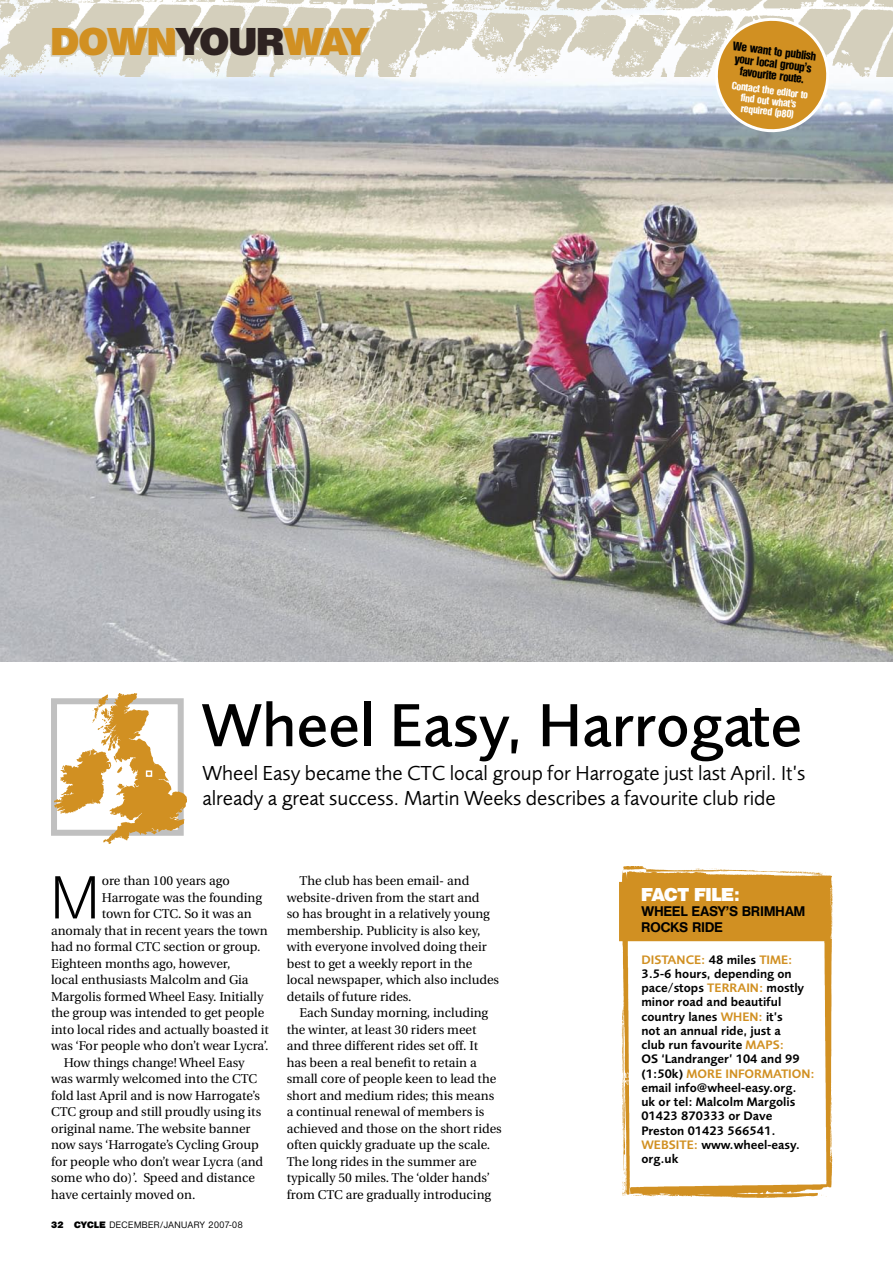
<style>
.page{position:relative;width:893px;height:1263px;background:#fff}
.page>*{position:absolute;margin:0;border:0;box-sizing:border-box;transform-origin:0 0}
.Heading{font:500 63px "Foundry Sans";color:#000}
._1stPara{font:300 58.5px "Olympia";color:#000}
.t1{font:800 37.5px "Olympia";letter-spacing:-.005em;color:#d19022}
.Strap{font:21px/25.5px "Foundry Sans";color:#000}
.t2{font:800 18px "Olympia";letter-spacing:.01em;color:#fff}
.t3{font:700 13.5px/16.5px "Olympia";letter-spacing:.02em;color:#000}
._2ndPara{font:12.75px/16.5px "Utopia";color:#000}
.Fact_copy{font:600 12.75px/14.2px "Foundry Sans";color:#000}
._1stPara-2{font:12.75px "Utopia";color:#000}
.t4{font:700 condensed 12px/12px "Olympia";color:#000;text-align:center}
.t5{font:700 condensed 10.5px/10.5px "Olympia";color:#fff;text-align:center}
.t6{font:500 9px "Olympia";letter-spacing:.05em;color:#000}
.s1{color:#2e2322}
.s2{font-weight:800}
.s3{color:#d19022}
</style>
<div class="page">
<img style="left:619px;top:867px;width:214px;height:331px">
<img style="left:0;top:77px;width:893px;height:585px">
<img style="left:0;top:0;width:893px;height:77px">
<svg style="left:49px;top:24px;width:25px;height:94px"></svg>
<img style="left:74px;top:0;width:428px;height:844px">
<svg style="left:171px;top:24px;width:204px;height:94px;background:#d7dbda"></svg>
<div style="left:51px;top:698px;width:133px;height:138px;border:6px solid #c0c0c0"></div>
<img style="left:54px;top:693px;width:132px;height:150px">
<div style="left:146px;top:770px;width:6px;height:7px;border:2px solid #fff"></div>
<svg style="left:707px;top:10px;width:130px;height:130px;background:#cead71"></svg>
<div style="left:619px;top:882px;width:210px;height:59px;background:#d19022"></div>
<p class="t1" style="left:51px;top:19px;width:319px">DOWN<span class="s1">YOUR</span>WAY</p>
<p class="t4" style="left:734px;top:40px;width:85px;rotate:7deg">We want to publish your local group’s favourite route.</p>
<p class="t5" style="left:732px;top:80px;width:78px;rotate:7deg">Contact the editor to find out what’s required (p80)</p>
<p class="Heading" style="left:202px;top:688px;width:602px">Wheel Easy, Harrogate</p>
<p class="Strap" style="left:202px;top:760px;width:604px">Wheel Easy became the CTC local group for Harrogate just last April. It’s already a great success. Martin Weeks describes a favourite club ride</p>
<p class="_1stPara" style="left:51px;top:863px;width:49px">M</p>
<p class="_1stPara-2" style="left:102px;top:874px;width:129px">ore than 100 years ago</p>
<p class="_1stPara-2" style="left:102px;top:890px;width:162px">Harrogate was the founding</p>
<p class="_1stPara-2" style="left:102px;top:907px;width:151px">town for CTC. So it was an</p>
<p class="_1stPara-2" style="left:51px;top:923px;width:218px">anomaly that in recent years the town</p>
<p class="_1stPara-2" style="left:51px;top:940px;width:211px">had no formal CTC section or group.</p>
<p class="_1stPara-2" style="left:51px;top:956px;width:181px">Eighteen months ago, however,</p>
<p class="_1stPara-2" style="left:51px;top:973px;width:199px">local enthusiasts Malcolm and Gia</p>
<p class="_1stPara-2" style="left:51px;top:989px;width:214px">Margolis formed Wheel Easy. Initially</p>
<p class="_1stPara-2" style="left:51px;top:1006px;width:215px">the group was intended to get people</p>
<p class="_1stPara-2" style="left:51px;top:1022px;width:219px">into local rides and actually boasted it</p>
<p class="_1stPara-2" style="left:51px;top:1039px;width:219px">was ‘For people who don’t wear Lycra’.</p>
<p class="_2ndPara" style="left:51px;top:1054px;width:214px;text-indent:13px">How things change! Wheel Easy was warmly welcomed into the CTC fold last April and is now Harrogate’s CTC group and still proudly using its original name. The website banner now says ‘Harrogate’s Cycling Group for people who don’t wear Lycra (and some who do)’. Speed and distance have certainly moved on.</p>
<p class="t6" style="left:51px;top:1219px;width:193px"><span class="s2">32 CYCLE</span> DECEMBER/JANUARY 2007-08</p>
<p class="_2ndPara" style="left:287px;top:873px;width:214px;text-indent:13px">The club has been email- and website-driven from the start and<br>so has brought in a relatively young membership. Publicity is also key, with everyone involved doing their best to get a weekly report in the local newspaper, which also includes details of future rides.</p>
<p class="_2ndPara" style="left:287px;top:1005px;width:217px;text-indent:13px">Each Sunday morning, including the winter, at least 30 riders meet and three different rides set off. It<br>has been a real benefit to retain a small core of people keen to lead the short and medium rides; this means a continual renewal of members is achieved and those on the short rides often quickly graduate up the scale.<br>The long rides in the summer are typically 50 miles. The ‘older hands’ from CTC are gradually introducing</p>
<p class="t2" style="left:641px;top:883px;width:100px">FACT FILE:</p>
<p class="t3" style="left:641px;top:903px;width:165px">WHEEL EASY’S BRIMHAM<br>ROCKS RIDE</p>
<p class="Fact_copy" style="left:641px;top:952px;width:175px"><span class="s3">DISTANCE:</span> 48 miles <span class="s3">TIME:<br></span>3.5-6 hours, depending on pace/stops <span class="s3">TERRAIN:</span> mostly minor road and beautiful country lanes <span class="s3">WHEN:</span> it’s<br>not an annual ride, just a<br>club run favourite <span class="s3">MAPS:<br></span>OS ‘Landranger’ 104 and 99 (1:50k) <span class="s3">MORE INFORMATION: </span>email info@wheel-easy.org.<br>uk or tel: Malcolm Margolis<br>01423 870333 or Dave<br>Preston 01423 566541.<br><span class="s3">WEBSITE:</span> www.wheel-easy. org.uk</p>
</div>
